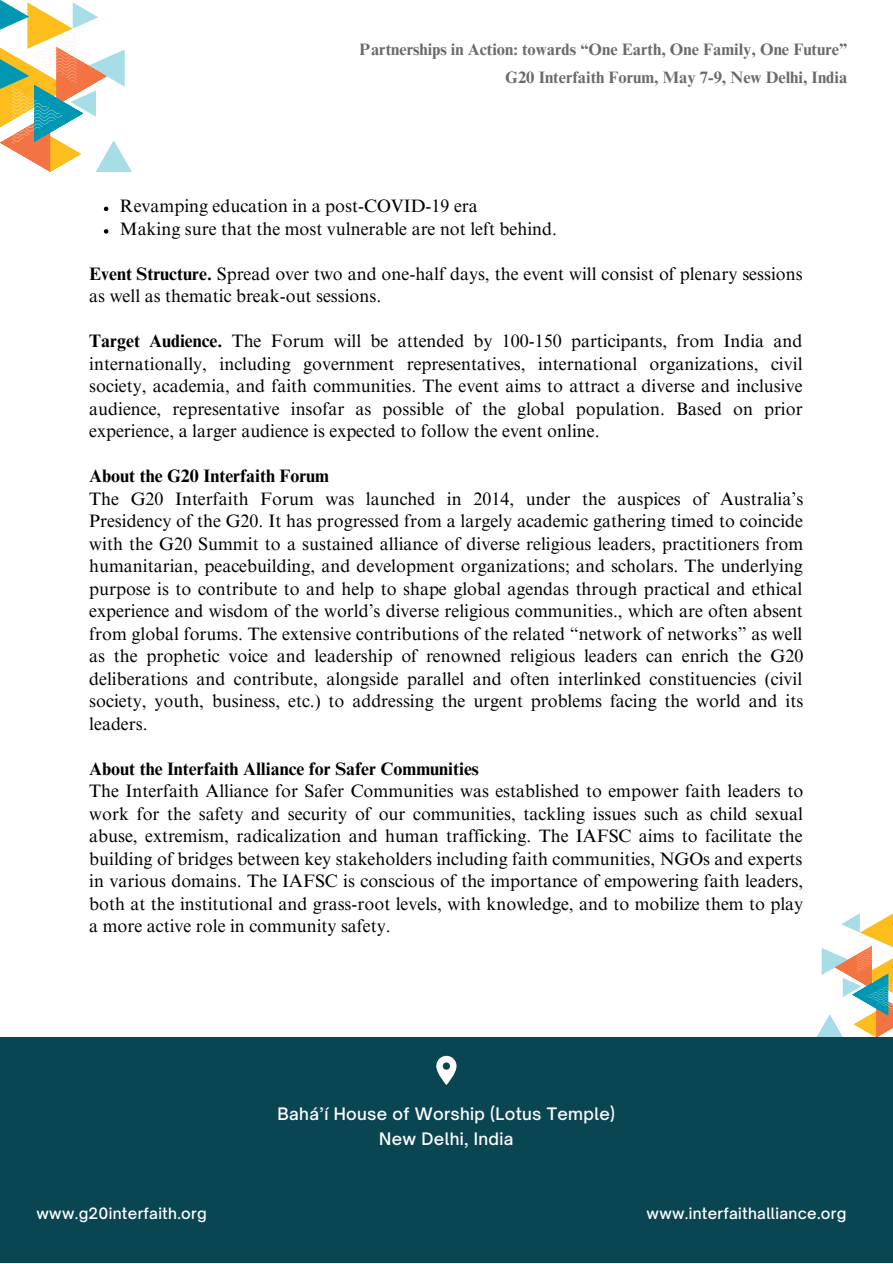
<style>
.page{position:relative;width:893px;height:1264px;background:#fff}
.page>*{position:absolute;margin:0;border:0;box-sizing:border-box;transform-origin:0 0}
.t1{font:18px/22.5px "Times NRMT Pro";color:#000;text-align:justify}
.t2{font:700 18px "Times NRMT Pro";color:#000}
.t3{font:700 16.5px/27.3px "Times NRMT Pro";color:#3f3f3f;text-align:right}
.t4{font:500 16.5px "Open Sauce One";letter-spacing:.02em;color:#fff}
.t5{font:500 15px "Open Sauce One";letter-spacing:.02em;color:#fff}
.s1{font-weight:700}
</style>
<div class="page">
<svg style="left:0;top:0;width:131px;height:172px"></svg>
<svg style="left:817px;top:913px;width:75px;height:124px"></svg>
<div style="left:0;top:1037px;width:892px;height:225px;background:#0a4552"></div>
<svg style="left:104px;top:207px;width:4px;height:4px"></svg>
<svg style="left:104px;top:229px;width:4px;height:5px"></svg>
<svg style="left:436px;top:1055px;width:20px;height:30px"></svg>
<p class="t3" style="left:360px;top:38px;width:488px">Partnerships in Action: towards “One Earth, One Family, One Future”<br>G20 Interfaith Forum, May 7-9, New Delhi, India</p>
<p class="t1" style="left:120px;top:197px;width:359px">Revamping education in a post-COVID-19 era</p>
<p class="t1" style="left:120px;top:220px;width:438px">Making sure that the most vulnerable are not left behind.</p>
<p class="t1" style="left:89px;top:264px;width:714px"><span class="s1">Event Structure.</span> Spread over two and one-half days, the event will consist of plenary sessions as well as thematic break-out sessions.</p>
<p class="t1" style="left:89px;top:332px;width:715px"><span class="s1">Target Audience.</span> The Forum will be attended by 100-150 participants, from India and internationally, including government representatives, international organizations, civil society, academia, and faith communities. The event aims to attract a diverse and inclusive audience, representative insofar as possible of the global population. Based on prior experience, a larger audience is expected to follow the event online.</p>
<p class="t2" style="left:89px;top:469px;width:241px">About the G20 Interfaith Forum</p>
<p class="t1" style="left:89px;top:489px;width:715px">The G20 Interfaith Forum was launched in 2014, under the auspices of Australia’s Presidency of the G20. It has progressed from a largely academic gathering timed to coincide with the G20 Summit to a sustained alliance of diverse religious leaders, practitioners from humanitarian, peacebuilding, and development organizations; and scholars. The underlying purpose is to contribute to and help to shape global agendas through practical and ethical experience and wisdom of the world’s diverse religious communities., which are often absent from global forums. The extensive contributions of the related “network of networks” as well as the prophetic voice and leadership of renowned religious leaders can enrich the G20 deliberations and contribute, alongside parallel and often interlinked constituencies (civil society, youth, business, etc.) to addressing the urgent problems facing the world and its leaders.</p>
<p class="t2" style="left:89px;top:761px;width:391px">About the Interfaith Alliance for Safer Communities</p>
<p class="t1" style="left:89px;top:782px;width:715px">The Interfaith Alliance for Safer Communities was established to empower faith leaders to work for the safety and security of our communities, tackling issues such as child sexual abuse, extremism, radicalization and human trafficking. The IAFSC aims to facilitate the building of bridges between key stakeholders including faith communities, NGOs and experts in various domains. The IAFSC is conscious of the importance of empowering faith leaders, both at the institutional and grass-root levels, with knowledge, and to mobilize them to play a more active role in community safety.</p>
<p class="t4" style="left:277px;top:1103px;width:339px">Bahá’í House of Worship (Lotus Temple)</p>
<p class="t4" style="left:379px;top:1128px;width:136px">New Delhi, India</p>
<p class="t5" style="left:36px;top:1203px;width:172px">www.g20interfaith.org</p>
<p class="t5" style="left:646px;top:1203px;width:201px">www.interfaithalliance.org</p>
</div>
